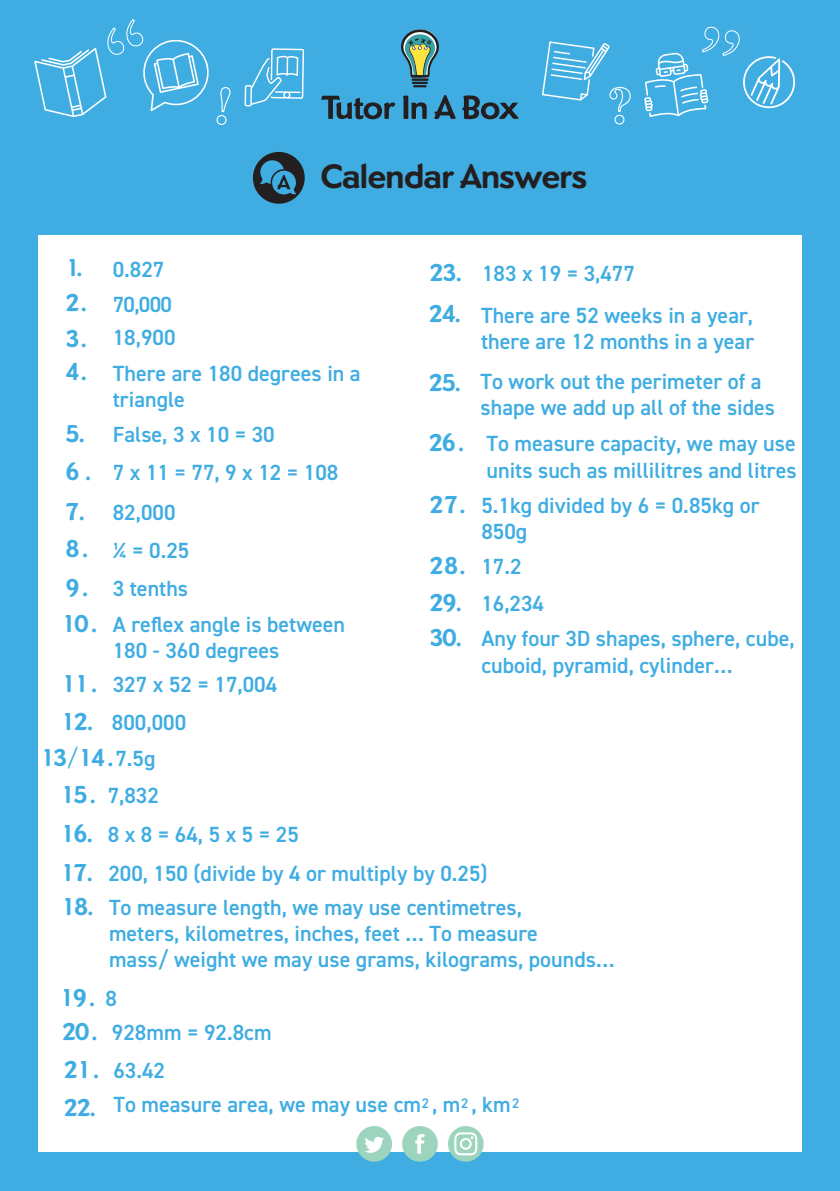
<style>
.page{position:relative;width:840px;height:1191px;background:#fff}
.page>*{position:absolute;margin:0;border:0;box-sizing:border-box;transform-origin:0 0}
.t1{font:700 35.2px "Dundee";color:#231f20}
.t2{font:700 25.4px "Dundee";color:#40ade2}
.t3{font:600 22px/26.4px "DIN2014";color:#40ade2}
.t4{font:600 13.8px "DIN2014";color:#40ade2}
.s1{font-family:"Dundee";font-weight:700;font-size:25.4px}
.s2{font-family:"DIN2014";font-weight:600;font-size:22px}
</style>
<div class="page">
<div style="left:0;top:0;width:839px;height:1191px;background:#40ade2"></div>
<div style="left:38px;top:235px;width:763px;height:917px;background:#fff"></div>
<svg style="left:321px;top:96px;width:74px;height:23px"></svg>
<svg style="left:403px;top:96px;width:23px;height:23px"></svg>
<svg style="left:434px;top:95px;width:21px;height:24px"></svg>
<svg style="left:462px;top:95px;width:56px;height:24px"></svg>
<svg style="left:401px;top:29px;width:38px;height:58px"></svg>
<div style="left:356px;top:1126px;width:36px;height:35px;background:#9cd4bd;border-radius:50%"></div>
<svg style="left:365px;top:1136px;width:19px;height:16px"></svg>
<div style="left:402px;top:1126px;width:35px;height:35px;background:#9cd4bd;border-radius:50%"></div>
<svg style="left:415px;top:1134px;width:9px;height:19px"></svg>
<div style="left:447px;top:1126px;width:36px;height:35px;background:#9cd4bd;border-radius:50%"></div>
<svg style="left:454px;top:1132px;width:23px;height:23px"></svg>
<svg style="left:244px;top:48px;width:60px;height:58px"></svg>
<svg style="left:644px;top:26px;width:152px;height:91px"></svg>
<svg style="left:34px;top:19px;width:197px;height:106px"></svg>
<svg style="left:542px;top:41px;width:89px;height:84px"></svg>
<div style="left:253px;top:152px;width:51px;height:52px;background:#231f20;border-radius:50%"></div>
<svg style="left:260px;top:159px;width:36px;height:36px"></svg>
<h1 class="t1" style="left:320px;top:155px;width:268px">Calendar Answers</h1>
<p class="t3" style="left:65px;top:256px;width:101px"><span class="s1">1.</span> 0.827</p>
<p class="t3" style="left:65px;top:291px;width:108px"><span class="s1">2.</span> 70,000</p>
<p class="t3" style="left:113px;top:319px;width:249px;line-height:35.6px;text-indent:-47px"><span class="s1">3.</span> 18,900<br>There are 180 degrees in a</p>
<p class="t3" style="left:113px;top:386px;width:74px">triangle</p>
<p class="t2" style="left:65px;top:357px;width:24px">4.</p>
<p class="t3" style="left:65px;top:415px;width:274px;line-height:38.2px"><span class="s1">5.</span> False, 3 x 10 = 30<br><span class="s1">6 .</span> 7 x 11 = 77, 9 x 12 = 108</p>
<p class="t3" style="left:61px;top:493px;width:285px;line-height:37.2px"><span class="s1">7.</span> 82,000<br><span class="s1">8 .</span> ¼ = 0.25<br><span class="s1">9 .</span> 3 tenths<br><span class="s1">10 .</span> A reflex angle is between</p>
<p class="t3" style="left:61px;top:633px;width:219px;line-height:33.8px;text-align:right">180 - 360 degrees<br><span class="s1">11 .</span> 327 x 52 = 17,004</p>
<p class="t3" style="left:60px;top:708px;width:127px"><span class="s1">12.</span> 800,000</p>
<p class="t2" style="left:40px;top:742px;width:117px">13 / 14 .<span class="s2">7.5g</span></p>
<p class="t3" style="left:429px;top:260px;width:207px"><span class="s1">23.</span> 183 x 19 = 3,477</p>
<p class="t3" style="left:428px;top:301px;width:327px;text-align:right"><span class="s1">24.</span> There are 52 weeks in a year, there are 12 months in a year</p>
<p class="t3" style="left:480px;top:368px;width:296px;text-indent:-52px"><span class="s1">25.</span> To work out the perimeter of a shape we add up all of the sides</p>
<p class="t3" style="left:428px;top:430px;width:369px;text-align:right"><span class="s1">26 .</span> To measure capacity, we may use units such as millilitres and litres</p>
<p class="t3" style="left:481px;top:491px;width:279px;text-indent:-52px"><span class="s1">27.</span> 5.1kg divided by 6 = 0.85kg or<br>850g</p>
<p class="t3" style="left:429px;top:552px;width:94px"><span class="s1">28.</span> 17.2</p>
<p class="t3" style="left:429px;top:589px;width:116px"><span class="s1">29.</span> 16,234</p>
<p class="t3" style="left:429px;top:625px;width:367px;text-align:center"><span class="s1">30.</span> Any four 3D shapes, sphere, cube, cuboid, pyramid, cylinder…</p>
<p class="t3" style="left:60px;top:782px;width:100px"><span class="s1">15 .</span> 7,832</p>
<p class="t3" style="left:60px;top:821px;width:240px"><span class="s1">16.</span> 8 x 8 = 64, 5 x 5 = 25</p>
<p class="t3" style="left:60px;top:859px;width:428px"><span class="s1">17.</span> 200, 150 (divide by 4 or multiply by 0.25)</p>
<p class="t3" style="left:109px;top:893px;width:506px;text-indent:-48px"><span class="s1">18.</span> To measure length, we may use centimetres,<br>meters, kilometres, inches, feet … To measure<br>mass/ weight we may use grams, kilograms, pounds…</p>
<p class="t2" style="left:59px;top:983px;width:59px">19 . <span class="s2">8</span></p>
<p class="t3" style="left:62px;top:1013px;width:211px;line-height:38px"><span class="s1">20 .</span> 928mm = 92.8cm<br><span class="s1">21 .</span> 63.42</p>
<p class="t3" style="left:63px;top:1091px;width:448px"><span class="s1">22.</span> To measure area, we may use cm , m , km</p>
<p class="t4" style="left:421px;top:1094px;width:9px">2</p>
<p class="t4" style="left:461px;top:1094px;width:9px">2</p>
<p class="t4" style="left:511px;top:1094px;width:9px">2</p>
</div>
